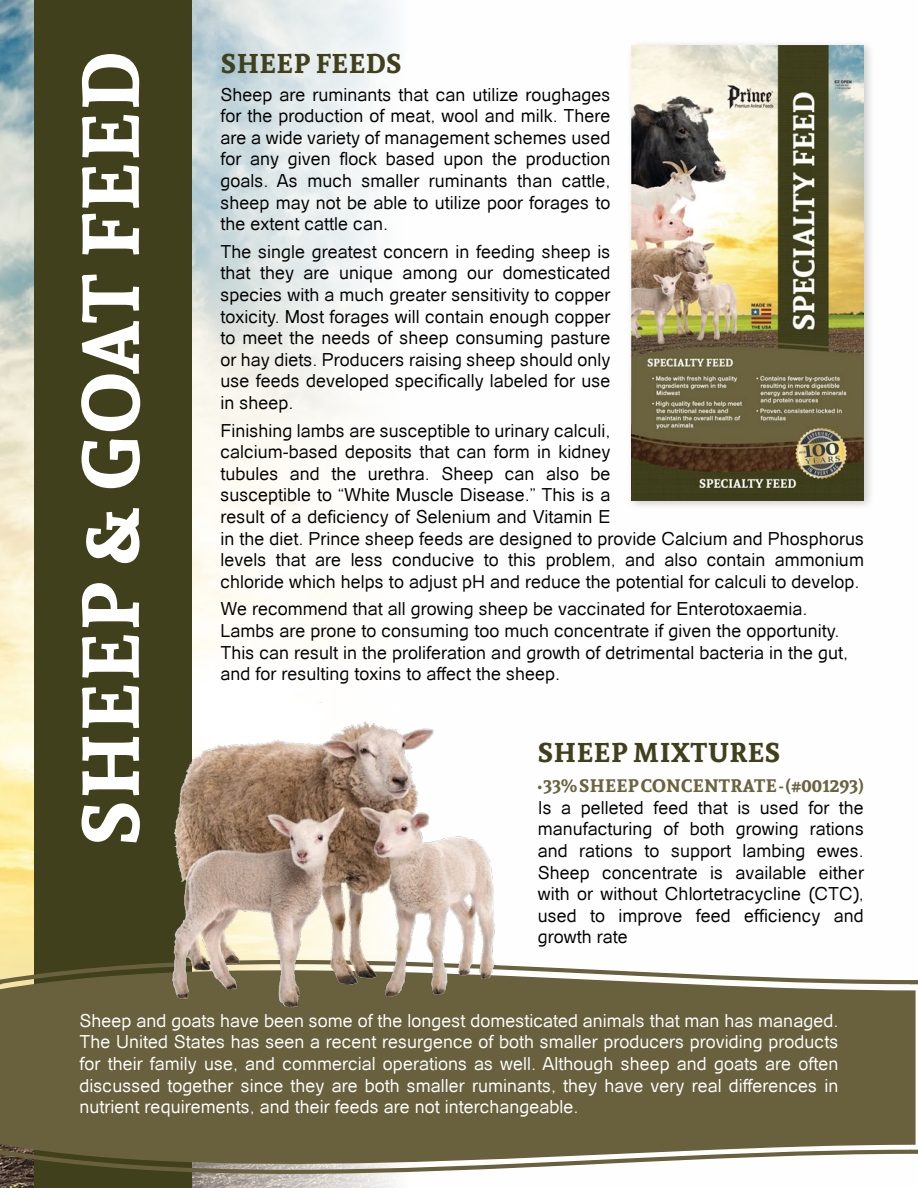
<style>
.page{position:relative;width:918px;height:1188px;background:#fff}
.page>*{position:absolute;margin:0;border:0;box-sizing:border-box;transform-origin:0 0}
.t1{font:700 79.5px "Andada";letter-spacing:.02em;color:#fff}
.t2{font:700 27px "Andada";letter-spacing:.02em;color:#40401c}
.t3{font:18px/21.6px "Catriel";color:#000;text-align:justify}
.t4{font:18px/21.6px "Catriel";color:#fff;text-align:justify}
.t5{font:700 18px "Andada";letter-spacing:.02em;color:#6b633f}
</style>
<div class="page">
<img style="left:0;top:0;width:395px;height:946px">
<div style="left:35px;top:0;width:157px;height:1188px;background:#40401c"></div>
<svg style="left:0;top:946px;width:916px;height:241px;background:#756e4d"></svg>
<svg style="left:0;top:1149px;width:918px;height:26px"></svg>
<svg style="left:0;top:959px;width:918px;height:26px"></svg>
<img style="left:154px;top:702px;width:368px;height:312px">
<div style="left:626px;top:40px;width:249px;height:471px;background:#000;opacity:.21"></div>
<img style="left:632px;top:45px;width:232px;height:455px">
<h1 class="t1" style="left:56px;top:846px;width:795px;rotate:-90deg">SHEEP &amp; GOAT FEED</h1>
<h2 class="t2" style="left:221px;top:45px;width:182px">SHEEP FEEDS</h2>
<p class="t3" style="left:220px;top:84px;width:392px">Sheep are ruminants that can utilize roughages for the production of meat, wool and milk. There are a wide variety of management schemes used for any given flock based upon the production goals. As much smaller ruminants than cattle, sheep may not be able to utilize poor forages to the extent cattle can.</p>
<p class="t3" style="left:220px;top:241px;width:392px">The single greatest concern in feeding sheep is that they are unique among our domesticated species with a much greater sensitivity to copper toxicity. Most forages will contain enough copper to meet the needs of sheep consuming pasture or hay diets. Producers raising sheep should only use feeds developed specifically labeled for use in sheep.</p>
<p class="t3" style="left:220px;top:420px;width:645px;text-align:left">Finishing lambs are susceptible to urinary calculi,<br>calcium-based deposits that can form in kidney<br>tubules and the urethra. Sheep can also be<br>susceptible to “White Muscle Disease.” This is a<br>result of a deficiency of Selenium and Vitamin E<br>in the diet. Prince sheep feeds are designed to provide Calcium and Phosphorus levels that are less conducive to this problem, and also contain ammonium chloride which helps to adjust pH and reduce the potential for calculi to develop.</p>
<p class="t3" style="left:220px;top:598px;width:629px;text-align:left">We recommend that all growing sheep be vaccinated for Enterotoxaemia.<br>Lambs are prone to consuming too much concentrate if given the opportunity.<br>This can result in the proliferation and growth of detrimental bacteria in the gut, and for resulting toxins to affect the sheep.</p>
<h2 class="t2" style="left:538px;top:733px;width:244px">SHEEP MIXTURES</h2>
<p class="t5" style="left:538px;top:773px;width:328px">• 33% SHEEP CONCENTRATE - (#001293)</p>
<p class="t3" style="left:538px;top:797px;width:328px">Is a pelleted feed that is used for the manufacturing of both growing rations and rations to support lambing ewes.<br>Sheep concentrate is available either with or without Chlortetracycline (CTC), used to improve feed efficiency and growth rate</p>
<p class="t4" style="left:80px;top:1010px;width:760px">Sheep and goats have been some of the longest domesticated animals that man has managed.<br>The United States has seen a recent resurgence of both smaller producers providing products for their family use, and commercial operations as well. Although sheep and goats are often discussed together since they are both smaller ruminants, they have very real differences in nutrient requirements, and their feeds are not interchangeable.</p>
</div>
